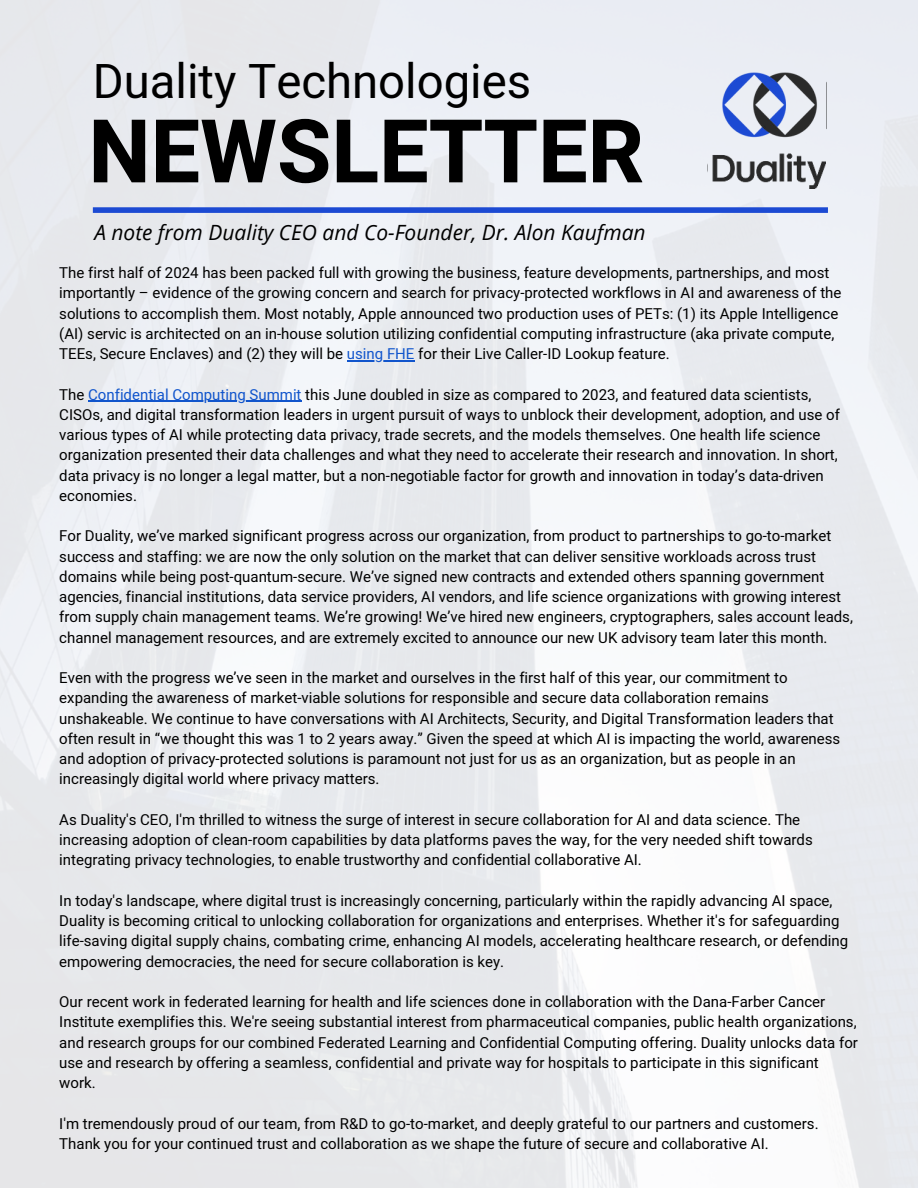
<style>
.page{position:relative;width:918px;height:1188px;background:#fff}
.page>*{position:absolute;margin:0;border:0;box-sizing:border-box;transform-origin:0 0}
.t1{font:700 88.05px "Heebo";color:#000}
.t2{font:47.25px "Heebo";color:#000}
.t3{font:italic 21px "Open Sans";color:#000}
.t4{font:15px/20.2px "Heebo";color:#000}
.s1{color:#15c}
</style>
<div class="page">
<img style="left:0;top:0;width:918px;height:1188px">
<div style="left:93px;top:207px;width:735px;height:6px;background:#1c4ad3"></div>
<img style="left:723px;top:72px;width:103px;height:70px">
<img style="left:707px;top:150px;width:119px;height:38px">
<hr style="left:347px;top:360px;width:68px;height:1px;background:#15c">
<hr style="left:88px;top:401px;width:214px;height:1px;background:#15c">
<h2 class="t2" style="left:93px;top:48px;width:440px">Duality Technologies</h2>
<h1 class="t1" style="left:89px;top:90px;width:557px">NEWSLETTER</h1>
<h3 class="t3" style="left:94px;top:218px;width:553px">A note from Duality CEO and Co-Founder, Dr. Alon Kaufman</h3>
<p class="t4" style="left:59px;top:263px;width:784px">The first half of 2024 has been packed full with growing the business, feature developments, partnerships, and most importantly – evidence of the growing concern and search for privacy-protected workflows in AI and awareness of the solutions to accomplish them. Most notably, Apple announced two production uses of PETs: (1) its Apple Intelligence (AI) servic is architected on an in-house solution utilizing confidential computing infrastructure (aka private compute, TEEs, Secure Enclaves) and (2) they will be <span class="s1">using FHE</span> for their Live Caller-ID Lookup feature.</p>
<p class="t4" style="left:59px;top:384px;width:782px">The <span class="s1">Confidential Computing Summit</span> this June doubled in size as compared to 2023, and featured data scientists, CISOs, and digital transformation leaders in urgent pursuit of ways to unblock their development, adoption, and use of various types of AI while protecting data privacy, trade secrets, and the models themselves. One health life science organization presented their data challenges and what they need to accelerate their research and innovation. In short, data privacy is no longer a legal matter, but a non-negotiable factor for growth and innovation in today’s data-driven economies.</p>
<p class="t4" style="left:59px;top:526px;width:795px">For Duality, we’ve marked significant progress across our organization, from product to partnerships to go-to-market success and staffing: we are now the only solution on the market that can deliver sensitive workloads across trust domains while being post-quantum-secure. We’ve signed new contracts and extended others spanning government agencies, financial institutions, data service providers, AI vendors, and life science organizations with growing interest from supply chain management teams. We’re growing! We’ve hired new engineers, cryptographers, sales account leads, channel management resources, and are extremely excited to announce our new UK advisory team later this month.</p>
<p class="t4" style="left:59px;top:668px;width:783px">Even with the progress we’ve seen in the market and ourselves in the first half of this year, our commitment to expanding the awareness of market-viable solutions for responsible and secure data collaboration remains unshakeable. We continue to have conversations with AI Architects, Security, and Digital Transformation leaders that often result in “we thought this was 1 to 2 years away.” Given the speed at which AI is impacting the world, awareness and adoption of privacy-protected solutions is paramount not just for us as an organization, but as people in an increasingly digital world where privacy matters.</p>
<p class="t4" style="left:59px;top:809px;width:755px">As Duality's CEO, I'm thrilled to witness the surge of interest in secure collaboration for AI and data science. The increasing adoption of clean-room capabilities by data platforms paves the way, for the very needed shift towards integrating privacy technologies, to enable trustworthy and confidential collaborative AI.</p>
<p class="t4" style="left:59px;top:890px;width:790px">In today's landscape, where digital trust is increasingly concerning, particularly within the rapidly advancing AI space, Duality is becoming critical to unlocking collaboration for organizations and enterprises. Whether it's for safeguarding life-saving digital supply chains, combating crime, enhancing AI models, accelerating healthcare research, or defending empowering democracies, the need for secure collaboration is key.</p>
<p class="t4" style="left:59px;top:992px;width:800px">Our recent work in federated learning for health and life sciences done in collaboration with the Dana-Farber Cancer Institute exemplifies this. We're seeing substantial interest from pharmaceutical companies, public health organizations, and research groups for our combined Federated Learning and Confidential Computing offering. Duality unlocks data for use and research by offering a seamless, confidential and private way for hospitals to participate in this significant work.</p>
<p class="t4" style="left:59px;top:1113px;width:761px">I'm tremendously proud of our team, from R&amp;D to go-to-market, and deeply grateful to our partners and customers.<br>Thank you for your continued trust and collaboration as we shape the future of secure and collaborative AI.</p>
</div>
